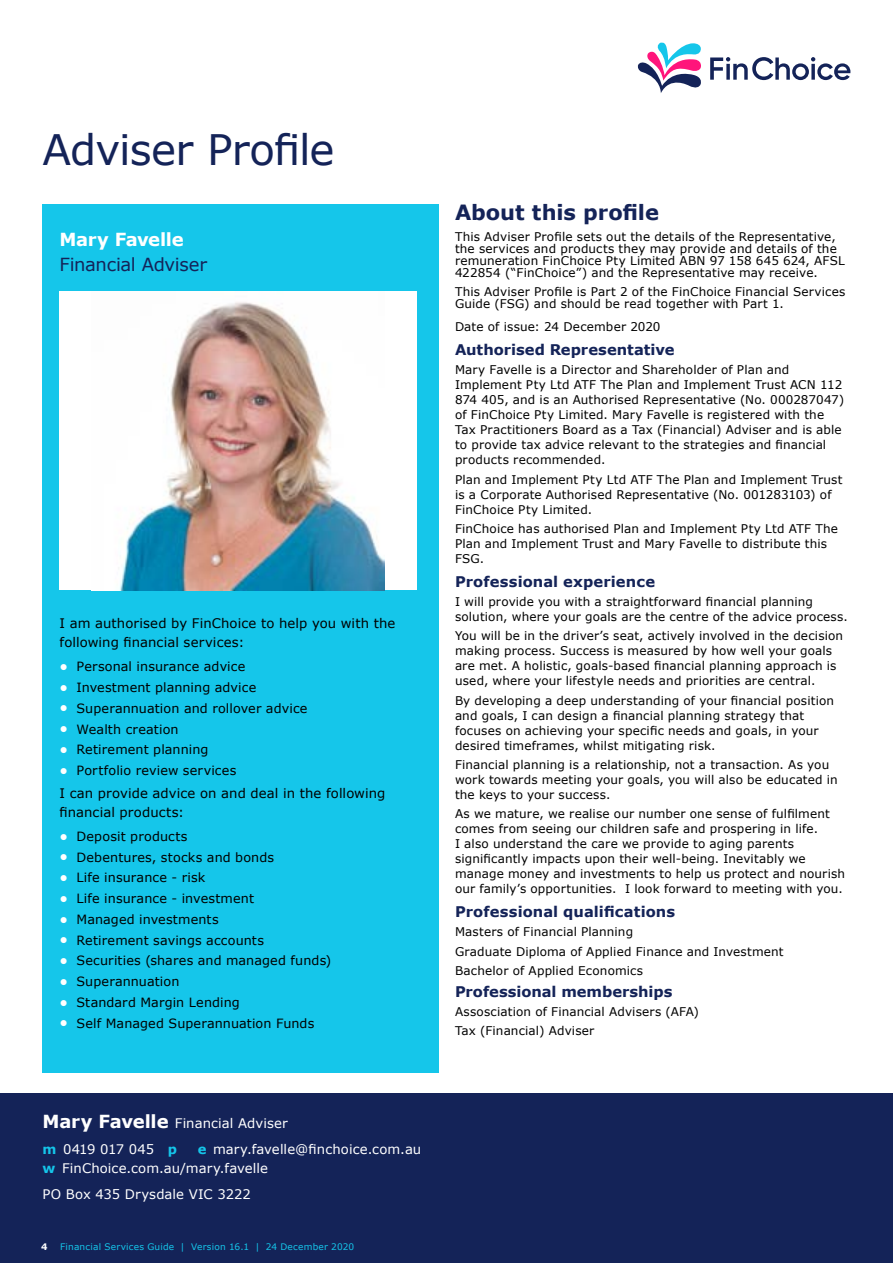
<style>
.page{position:relative;width:893px;height:1263px;background:#fff}
.page>*{position:absolute;margin:0;border:0;box-sizing:border-box;transform-origin:0 0}
.t1{font:42px "Verdana";letter-spacing:-.02em;color:#142358}
.t2{font:700 21px "Verdana";color:#142358}
.t3{font:18px "Verdana";letter-spacing:-.02em;color:#142358}
.t4{font:700 18px "Verdana";letter-spacing:-.02em;color:#fff}
.t5{font:700 14.7px "Verdana";letter-spacing:.005em;color:#142358}
.t6{font:13.2px/18.8px "Verdana";letter-spacing:.005em;color:#000}
.t7{font:13.2px/26.4px "Verdana";letter-spacing:.005em;color:#fff}
.t8{font:12.75px "Verdana";letter-spacing:.01em;color:#000}
.t9{font:12px/15px "Verdana";letter-spacing:.01em;color:#000}
.t10{font:9px "Verdana";letter-spacing:.02em;color:#15c6ea}
.t11{font:700 9px "Verdana";color:#fff}
.s1{font-weight:700;font-size:12px;color:#fff}
.s2{font-weight:700;font-size:18px}
.s3{font-weight:700;color:#15c6ea}
</style>
<div class="page">
<div style="left:0;top:1242px;width:893px;height:21px;background:#142358"></div>
<svg style="left:637px;top:42px;width:64px;height:51px"></svg>
<svg style="left:710px;top:57px;width:140px;height:23px"></svg>
<div style="left:43px;top:204px;width:396px;height:869px;background:#15c6ea"></div>
<div style="left:60px;top:291px;width:357px;height:299px;background:#fff"></div>
<img style="left:119px;top:302px;width:265px;height:288px">
<div style="left:0;top:1093px;width:893px;height:149px;background:#142358"></div>
<h1 class="t1" style="left:43px;top:121px;width:294px">Adviser Profile</h1>
<h3 class="t4" style="left:60px;top:226px;width:126px">Mary Favelle</h3>
<h3 class="t3" style="left:60px;top:252px;width:149px">Financial Adviser</h3>
<p class="t6" style="left:60px;top:614px;width:337px">I am authorised by FinChoice to help you with the following financial services:</p>
<p class="t8" style="left:60px;top:658px;width:187px"><span class="s1">•</span> Personal insurance advice</p>
<p class="t8" style="left:60px;top:679px;width:198px"><span class="s1">•</span> Investment planning advice</p>
<p class="t8" style="left:60px;top:699px;width:249px"><span class="s1">•</span> Superannuation and rollover advice</p>
<p class="t8" style="left:60px;top:720px;width:121px"><span class="s1">•</span> Wealth creation</p>
<p class="t8" style="left:60px;top:741px;width:150px"><span class="s1">•</span> Retirement planning</p>
<p class="t8" style="left:60px;top:762px;width:178px"><span class="s1">•</span> Portfolio review services</p>
<p class="t6" style="left:60px;top:784px;width:327px">I can provide advice on and deal in the following financial products:</p>
<p class="t8" style="left:60px;top:827px;width:129px"><span class="s1">•</span> Deposit products</p>
<p class="t8" style="left:60px;top:848px;width:216px"><span class="s1">•</span> Debentures, stocks and bonds</p>
<p class="t8" style="left:60px;top:869px;width:147px"><span class="s1">•</span> Life insurance - risk</p>
<p class="t8" style="left:60px;top:890px;width:196px"><span class="s1">•</span> Life insurance - investment</p>
<p class="t8" style="left:60px;top:910px;width:161px"><span class="s1">•</span> Managed investments</p>
<p class="t8" style="left:60px;top:931px;width:206px"><span class="s1">•</span> Retirement savings accounts</p>
<p class="t8" style="left:60px;top:952px;width:273px"><span class="s1">•</span> Securities (shares and managed funds)</p>
<p class="t8" style="left:60px;top:973px;width:121px"><span class="s1">•</span> Superannuation</p>
<p class="t8" style="left:60px;top:993px;width:182px"><span class="s1">•</span> Standard Margin Lending</p>
<p class="t8" style="left:60px;top:1014px;width:256px"><span class="s1">•</span> Self Managed Superannuation Funds</p>
<p class="t7" style="left:43px;top:1109px;width:247px"><span class="s2">Mary Favelle</span> Financial Adviser <span class="s3">m</span> 0419 017 045 <span class="s3">p</span></p>
<p class="t7" style="left:43px;top:1140px;width:380px;line-height:18.8px;text-indent:155px"><span class="s3">e</span> mary.favelle@finchoice.com.au <span class="s3">w</span> FinChoice.com.au/mary.favelle</p>
<p class="t7" style="left:43px;top:1181px;width:210px">PO Box 435 Drysdale VIC 3222</p>
<p class="t11" style="left:41px;top:1240px;width:8px">4</p>
<p class="t10" style="left:60px;top:1240px;width:295px">Financial Services Guide | Version 16.1 | 24 December 2020</p>
<h2 class="t2" style="left:455px;top:198px;width:205px">About this profile</h2>
<p class="t9" style="left:455px;top:230px;width:391px;line-height:12px">This Adviser Profile sets out the details of the Representative, the services and products they may provide and details of the remuneration FinChoice Pty Limited ABN 97 158 645 624, AFSL 422854 (“FinChoice”) and the Representative may receive.</p>
<p class="t9" style="left:455px;top:286px;width:392px;line-height:12px">This Adviser Profile is Part 2 of the FinChoice Financial Services<br>Guide (FSG) and should be read together with Part 1.</p>
<p class="t9" style="left:455px;top:319px;width:207px">Date of issue: 24 December 2020</p>
<p class="t5" style="left:455px;top:339px;width:221px">Authorised Representative</p>
<p class="t9" style="left:455px;top:362px;width:391px">Mary Favelle is a Director and Shareholder of Plan and Implement Pty Ltd ATF The Plan and Implement Trust ACN 112<br>874 405, and is an Authorised Representative (No. 000287047) of FinChoice Pty Limited. Mary Favelle is registered with the Tax Practitioners Board as a Tax (Financial) Adviser and is able to provide tax advice relevant to the strategies and financial products recommended.</p>
<p class="t9" style="left:455px;top:471px;width:389px">Plan and Implement Pty Ltd ATF The Plan and Implement Trust is a Corporate Authorised Representative (No. 001283103) of<br>FinChoice Pty Limited.</p>
<p class="t9" style="left:455px;top:521px;width:384px">FinChoice has authorised Plan and Implement Pty Ltd ATF The<br>Plan and Implement Trust and Mary Favelle to distribute this<br>FSG.</p>
<p class="t5" style="left:455px;top:571px;width:202px">Professional experience</p>
<p class="t9" style="left:455px;top:594px;width:394px">I will provide you with a straightforward financial planning solution, where your goals are the centre of the advice process.</p>
<p class="t9" style="left:455px;top:628px;width:390px">You will be in the driver’s seat, actively involved in the decision making process. Success is measured by how well your goals are met. A holistic, goals-based financial planning approach is used, where your lifestyle needs and priorities are central.</p>
<p class="t9" style="left:455px;top:693px;width:381px">By developing a deep understanding of your financial position and goals, I can design a financial planning strategy that focuses on achieving your specific needs and goals, in your desired timeframes, whilst mitigating risk.</p>
<p class="t9" style="left:455px;top:757px;width:384px">Financial planning is a relationship, not a transaction. As you work towards meeting your goals, you will also be educated in the keys to your success.</p>
<p class="t9" style="left:455px;top:806px;width:392px">As we mature, we realise our number one sense of fulfilment comes from seeing our children safe and prospering in life.<br>I also understand the care we provide to aging parents significantly impacts upon their well-being. Inevitably we manage money and investments to help us protect and nourish our family’s opportunities. I look forward to meeting with you.</p>
<p class="t5" style="left:455px;top:901px;width:222px">Professional qualifications</p>
<p class="t9" style="left:455px;top:922px;width:330px;line-height:19.2px">Masters of Financial Planning<br>Graduate Diploma of Applied Finance and Investment<br>Bachelor of Applied Economics</p>
<p class="t5" style="left:455px;top:981px;width:219px">Professional memberships</p>
<p class="t9" style="left:455px;top:1002px;width:246px;line-height:19.2px">Assosciation of Financial Advisers (AFA)<br>Tax (Financial) Adviser</p>
</div>
